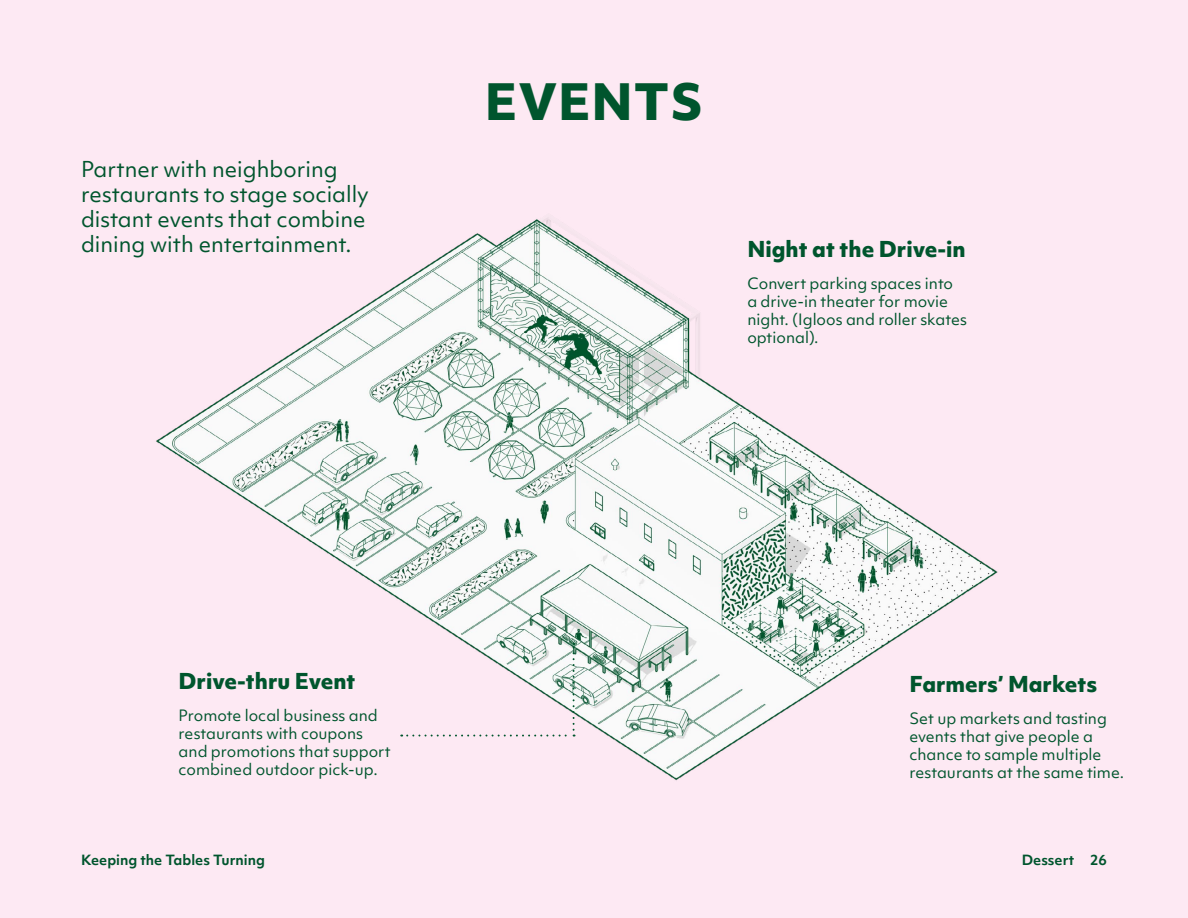
<style>
.page{position:relative;width:1188px;height:918px;background:#fde9f3}
.page>*{position:absolute;margin:0;border:0;box-sizing:border-box;transform-origin:0 0}
.t1{font:800 48px "Objektiv Mk 1";letter-spacing:.02em;color:#00552d}
.t2{font:21px/25.2px "Objektiv Mk 1";color:#00552d}
.t3{font:800 21px "Objektiv Mk 1";color:#00552d}
.t4{font:15px/18px "Objektiv Mk 1";color:#00552d}
.t5{font:700 13.5px "Objektiv Mk 1";color:#00552d}
</style>
<div class="page">
<img style="left:156px;top:217px;width:842px;height:564px">
<svg style="left:401px;top:643px;width:174px;height:94px"></svg>
<h2 class="t2" style="left:81px;top:156px;width:289px">Partner with neighboring restaurants to stage socially distant events that combine dining with entertainment.</h2>
<h1 class="t1" style="left:485px;top:67px;width:220px">EVENTS</h1>
<h2 class="t3" style="left:747px;top:234px;width:220px">Night at the Drive-in</h2>
<p class="t4" style="left:747px;top:274px;width:221px">Convert parking spaces into<br>a drive-in theater for movie night. (Igloos and roller skates optional).</p>
<h2 class="t3" style="left:179px;top:666px;width:178px">Drive-thru Event</h2>
<p class="t4" style="left:179px;top:706px;width:214px">Promote local business and restaurants with coupons and promotions that support combined outdoor pick-up.</p>
<h2 class="t3" style="left:909px;top:669px;width:190px">Farmers’ Markets</h2>
<p class="t4" style="left:909px;top:709px;width:216px">Set up markets and tasting events that give people a chance to sample multiple restaurants at the same time.</p>
<p class="t5" style="left:81px;top:851px;width:186px">Keeping the Tables Turning</p>
<p class="t5" style="left:1090px;top:851px;width:18px">26</p>
<p class="t5" style="left:1022px;top:851px;width:54px">Dessert</p>
</div>
